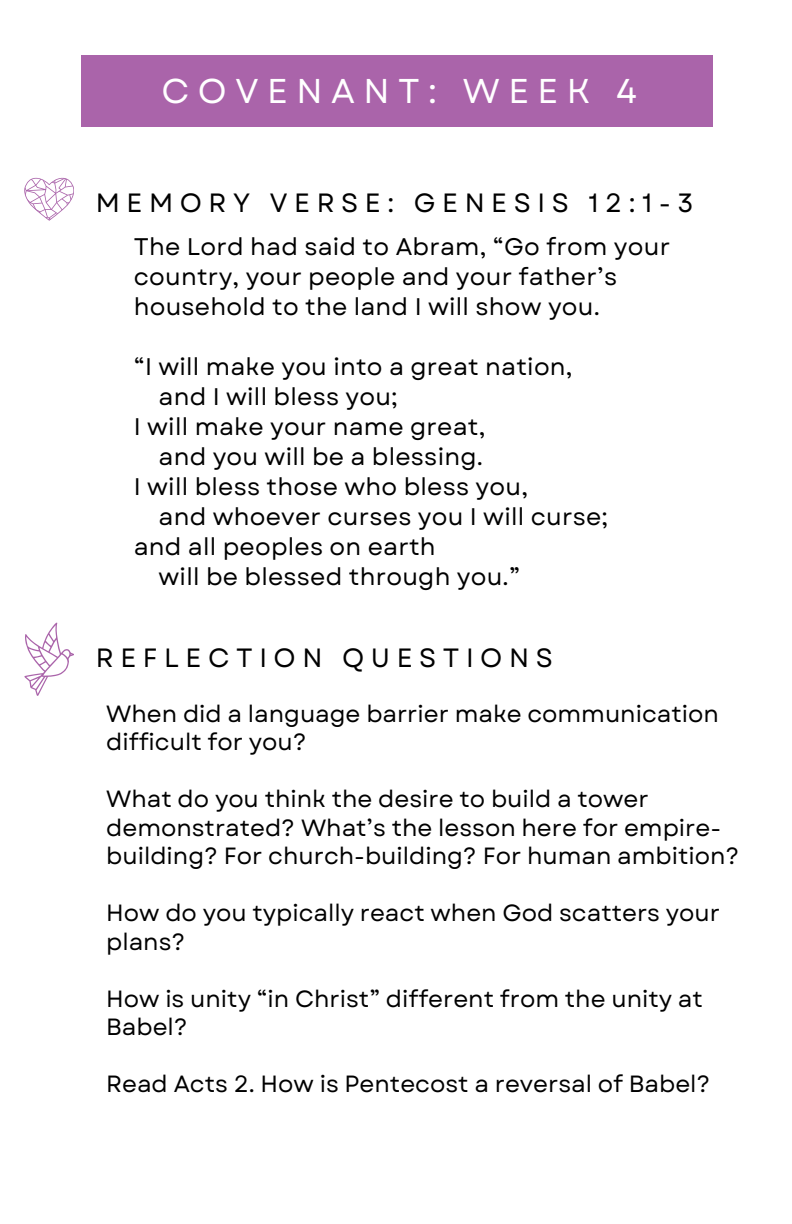
<style>
.page{position:relative;width:792px;height:1224px;background:#fff}
.page>*{position:absolute;margin:0;border:0;box-sizing:border-box;transform-origin:0 0}
.t1{font:34.4px "Garet";letter-spacing:.25em;color:#fff}
.t2{font:26.4px "Garet";letter-spacing:.25em;color:#000}
.t3{font:24px/30px "Garet";letter-spacing:.01em;color:#000}
.t4{font:23.4px/28.4px "Garet";color:#000}
</style>
<div class="page">
<div style="left:81px;top:55px;width:632px;height:72px;background:#aa64aa"></div>
<svg style="left:24px;top:178px;width:50px;height:43px"></svg>
<svg style="left:24px;top:623px;width:50px;height:73px"></svg>
<p class="t1" style="left:161px;top:66px;width:477px">COVENANT: WEEK 4</p>
<p class="t2" style="left:96px;top:183px;width:599px">MEMORY VERSE: GENESIS 12:1-3</p>
<p class="t3" style="left:134px;top:231px;width:538px">The Lord had said to Abram, “Go from your country, your people and your father’s household to the land I will show you.</p>
<p class="t3" style="left:134px;top:351px;width:440px">“I will make you into a great nation,</p>
<p class="t3" style="left:159px;top:381px;width:241px">and I will bless you;</p>
<p class="t3" style="left:134px;top:411px;width:353px">I will make your name great,</p>
<p class="t3" style="left:159px;top:441px;width:326px">and you will be a blessing.</p>
<p class="t3" style="left:134px;top:471px;width:396px">I will bless those who bless you,</p>
<p class="t3" style="left:159px;top:501px;width:451px">and whoever curses you I will curse;</p>
<p class="t3" style="left:134px;top:531px;width:303px">and all peoples on earth</p>
<p class="t3" style="left:159px;top:561px;width:363px">will be blessed through you.”</p>
<p class="t2" style="left:96px;top:639px;width:458px">REFLECTION QUESTIONS</p>
<h1 class="t4" style="left:106px;top:700px;width:614px">When did a language barrier make communication difficult for you?</h1>
<h2 class="t4" style="left:106px;top:785px;width:635px">What do you think the desire to build a tower demonstrated? What’s the lesson here for empire&shy;building? For church-building? For human ambition?</h2>
<h3 class="t4" style="left:106px;top:899px;width:615px">How do you typically react when God scatters your plans?</h3>
<h3 class="t4" style="left:106px;top:985px;width:598px">How is unity “in Christ” different from the unity at<br>Babel?</h3>
<h2 class="t4" style="left:106px;top:1070px;width:606px">Read Acts 2. How is Pentecost a reversal of Babel?</h2>
</div>
